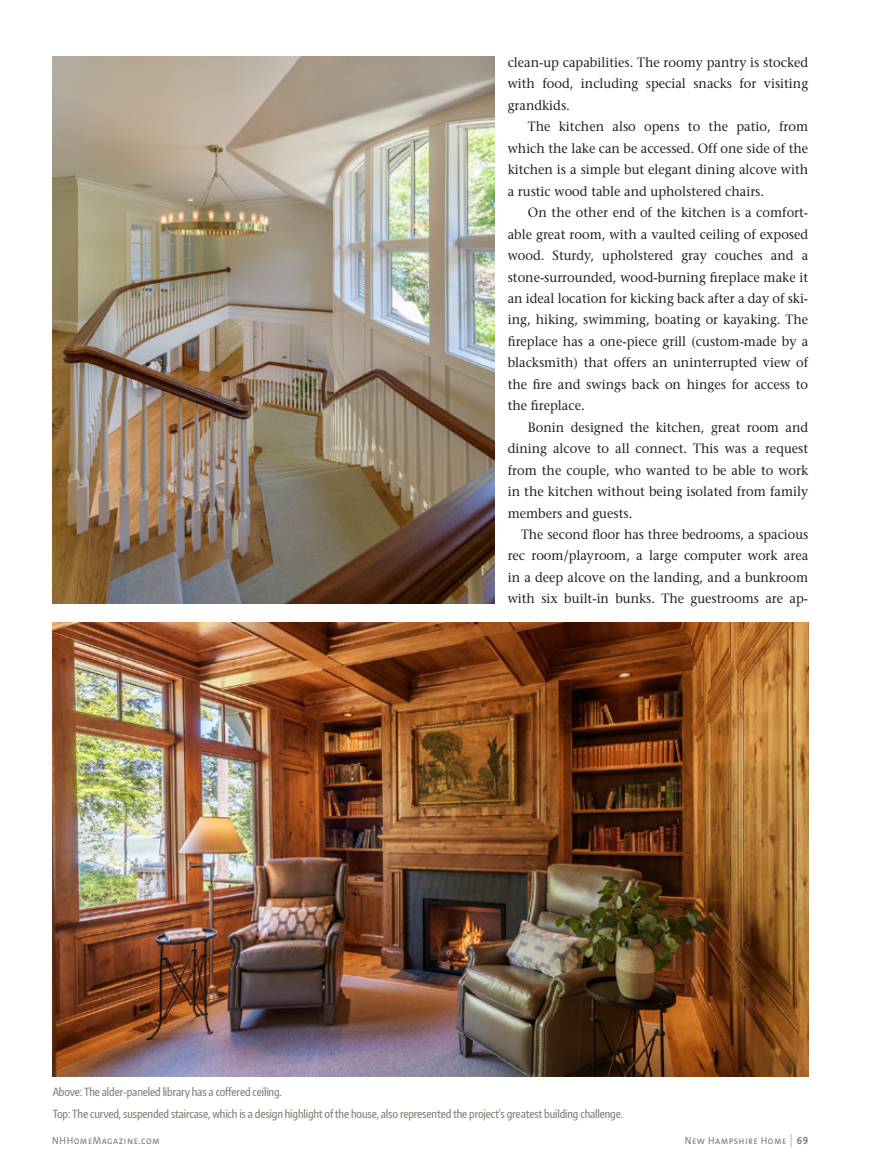
<style>
.page{position:relative;width:869px;height:1171px;background:#fff}
.page>*{position:absolute;margin:0;border:0;box-sizing:border-box;transform-origin:0 0}
.feature_Text__2nd_pa{font:13.5px/21.5px "Stone Serif";color:#231f20;text-align:justify;scale:.95 1}
.feature_Text__2nd_pa-2{font:13.5px/21.5px "Stone Serif";color:#231f20;text-align:justify;scale:.94 1}
.Photo_caption__color{font:500 11.25px "Encode Sans Compressed";letter-spacing:-.01em;color:#818178}
.t1{font:10.5px "The Mix Caps";letter-spacing:.05em;color:#818178;scale:.9 1}
.s1{font-family:"The Mix Extra Light Caps";font-size:13.5px}
.s2{font-family:"The Mix Bold Caps"}
</style>
<div class="page">
<img style="left:52px;top:57px;width:442px;height:546px">
<img style="left:52px;top:622px;width:756px;height:454px">
<p class="feature_Text__2nd_pa" style="left:508px;top:52px;width:318px">clean-up capabilities. The roomy pantry is stocked with food, including special snacks for visiting grandkids.</p>
<p class="feature_Text__2nd_pa" style="left:508px;top:116px;width:318px;text-indent:20px">The kitchen also opens to the patio, from which the lake can be accessed. Off one side of the kitchen is a simple but elegant dining alcove with a rustic wood table and upholstered chairs.</p>
<p class="feature_Text__2nd_pa" style="left:508px;top:202px;width:318px;text-indent:20px">On the other end of the kitchen is a comfort&shy;able great room, with a vaulted ceiling of exposed wood. Sturdy, upholstered gray couches and a stone-surrounded, wood-burning fireplace make it an ideal location for kicking back after a day of ski&shy;ing, hiking, swimming, boating or kayaking. The fireplace has a one-piece grill (custom-made by a blacksmith) that offers an uninterrupted view of the fire and swings back on hinges for access to the fireplace.</p>
<p class="feature_Text__2nd_pa" style="left:508px;top:416px;width:318px;text-indent:20px">Bonin designed the kitchen, great room and dining alcove to all connect. This was a request from the couple, who wanted to be able to work in the kitchen without being isolated from family members and guests.</p>
<p class="feature_Text__2nd_pa-2" style="left:508px;top:524px;width:321px;text-indent:14px">The second floor has three bedrooms, a spacious rec room/playroom, a large computer work area in a deep alcove on the landing, and a bunkroom with six built-in bunks. The guestrooms are ap-</p>
<p class="Photo_caption__color" style="left:53px;top:1084px;width:231px">Above: The alder-paneled library has a coffered ceiling.</p>
<p class="Photo_caption__color" style="left:53px;top:1106px;width:572px">Top: The curved, suspended staircase, which is a design highlight of the house, also represented the project’s greatest building challenge.</p>
<p class="t1" style="left:52px;top:1131px;width:121px">NHHomeMagazine.com</p>
<p class="t1" style="left:685px;top:1131px;width:139px">New Hampshire Home <span class="s1">|</span> <span class="s2">69</span></p>
</div>
